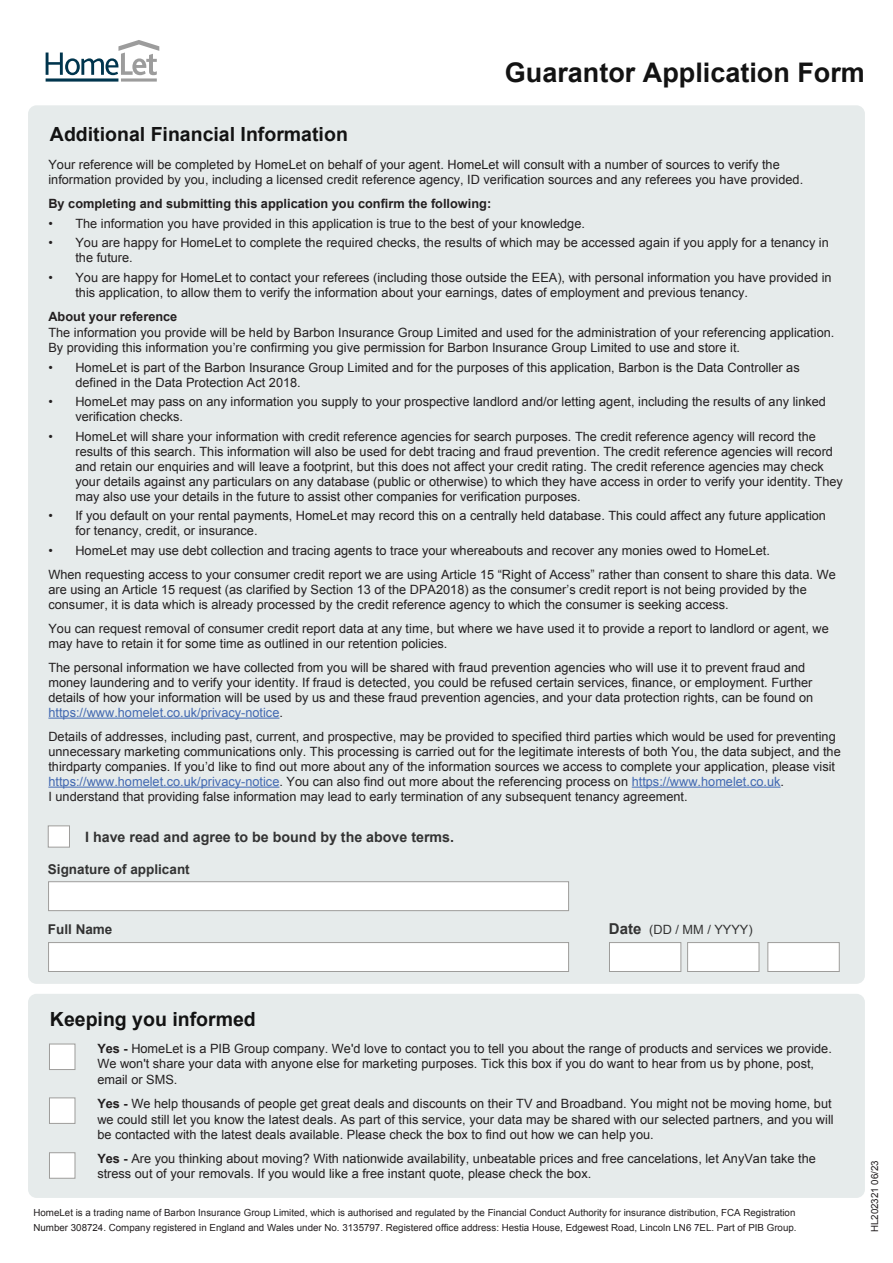
<style>
.page{position:relative;width:893px;height:1263px;background:#fff}
.page>*{position:absolute;margin:0;border:0;box-sizing:border-box;transform-origin:0 0}
.t1{font:700 27px "Arial";color:#131313}
.t2{font:700 19.5px "Arial";color:#131313}
.t3{font:700 14.25px "Arial";color:#333}
.t4{font:700 13.5px "Arial";color:#333}
.t5{font:12.75px/15px "Arial";color:#231f20}
.t6{font:700 12.75px "Arial";color:#231f20}
.t7{font:12.75px "Arial";color:#333}
.t8{font:9.75px/15.6px "Arial";color:#231f20}
.s1{color:#4168b1}
.s2{color:#4068b2}
.s3{font-weight:700;font-size:15px}
.s4{font-weight:700}
</style>
<div class="page">
<div style="left:28px;top:994px;width:837px;height:204px;background:#e6ebeb;border-radius:9px"></div>
<div style="left:49px;top:1044px;width:26px;height:26px;background:#fff;border:1px solid #9e9d9b"></div>
<div style="left:49px;top:1097px;width:26px;height:27px;background:#fff;border:1px solid #9e9d9b"></div>
<div style="left:49px;top:1152px;width:26px;height:26px;background:#fff;border:1px solid #9e9d9b"></div>
<div style="left:28px;top:105px;width:837px;height:879px;background:#e6ebeb;border-radius:9px"></div>
<hr style="left:48px;top:718px;width:231px;height:1px;background:#4168b1">
<hr style="left:48px;top:787px;width:231px;height:1px;background:#4168b1">
<hr style="left:632px;top:787px;width:149px;height:1px;background:#4068b2">
<div style="left:48px;top:881px;width:521px;height:30px;background:#fff;border:1px solid #9e9d9b"></div>
<div style="left:48px;top:942px;width:521px;height:30px;background:#fff;border:1px solid #9e9d9b"></div>
<div style="left:609px;top:942px;width:72px;height:30px;background:#fff;border:1px solid #9e9d9b"></div>
<div style="left:687px;top:942px;width:72px;height:30px;background:#fff;border:1px solid #9e9d9b"></div>
<div style="left:767px;top:942px;width:73px;height:30px;background:#fff;border:1px solid #9e9d9b"></div>
<div style="left:48px;top:825px;width:22px;height:22px;background:#fff;border:1px solid #9e9d9b"></div>
<svg style="left:46px;top:40px;width:113px;height:42px"></svg>
<h1 class="t1" style="left:505px;top:54px;width:362px">Guarantor Application Form</h1>
<h2 class="t2" style="left:50px;top:122px;width:299px">Additional Financial Information</h2>
<p class="t5" style="left:48px;top:157px;width:756px">Your reference will be completed by HomeLet on behalf of your agent. HomeLet will consult with a number of sources to verify the information provided by you, including a licensed credit reference agency, ID verification sources and any referees you have provided.</p>
<p class="t6" style="left:48px;top:195px;width:444px">By completing and submitting this application you confirm the following:</p>
<p class="t5" style="left:48px;top:216px;width:538px">• The information you have provided in this application is true to the best of your knowledge.</p>
<p class="t5" style="left:75px;top:235px;width:755px;text-indent:-27px">• You are happy for HomeLet to complete the required checks, the results of which may be accessed again if you apply for a tenancy in the future.</p>
<p class="t5" style="left:75px;top:270px;width:758px;text-indent:-27px">• You are happy for HomeLet to contact your referees (including those outside the EEA), with personal information you have provided in this application, to allow them to verify the information about your earnings, dates of employment and previous tenancy.</p>
<p class="t6" style="left:48px;top:308px;width:130px">About your reference</p>
<p class="t5" style="left:48px;top:325px;width:787px">The information you provide will be held by Barbon Insurance Group Limited and used for the administration of your referencing application.<br>By providing this information you’re confirming you give permission for Barbon Insurance Group Limited to use and store it.</p>
<p class="t5" style="left:75px;top:360px;width:726px;text-indent:-27px">• HomeLet is part of the Barbon Insurance Group Limited and for the purposes of this application, Barbon is the Data Controller as defined in the Data Protection Act 2018.</p>
<p class="t5" style="left:75px;top:394px;width:752px;text-indent:-27px">• HomeLet may pass on any information you supply to your prospective landlord and/or letting agent, including the results of any linked verification checks.</p>
<p class="t5" style="left:75px;top:429px;width:769px;text-indent:-27px">• HomeLet will share your information with credit reference agencies for search purposes. The credit reference agency will record the results of this search. This information will also be used for debt tracing and fraud prevention. The credit reference agencies will record and retain our enquiries and will leave a footprint, but this does not affect your credit rating. The credit reference agencies may check your details against any particulars on any database (public or otherwise) to which they have access in order to verify your identity. They may also use your details in the future to assist other companies for verification purposes.</p>
<p class="t5" style="left:75px;top:508px;width:752px;text-indent:-27px">• If you default on your rental payments, HomeLet may record this on a centrally held database. This could affect any future application for tenancy, credit, or insurance.</p>
<p class="t5" style="left:48px;top:538px;width:789px;line-height:24px">• HomeLet may use debt collection and tracing agents to trace your whereabouts and recover any monies owed to HomeLet.<br>When requesting access to your consumer credit report we are using Article 15 “Right of Access” rather than consent to share this data. We</p>
<p class="t5" style="left:48px;top:582px;width:760px">are using an Article 15 request (as clarified by Section 13 of the DPA2018) as the consumer’s credit report is not being provided by the consumer, it is data which is already processed by the credit reference agency to which the consumer is seeking access.</p>
<p class="t5" style="left:48px;top:621px;width:782px">You can request removal of consumer credit report data at any time, but where we have used it to provide a report to landlord or agent, we may have to retain it for some time as outlined in our retention policies.</p>
<p class="t5" style="left:48px;top:660px;width:766px">The personal information we have collected from you will be shared with fraud prevention agencies who will use it to prevent fraud and money laundering and to verify your identity. If fraud is detected, you could be refused certain services, finance, or employment. Further details of how your information will be used by us and these fraud prevention agencies, and your data protection rights, can be found on <span class="s1">https://www.homelet.co.uk/privacy-notice</span>.</p>
<p class="t5" style="left:48px;top:729px;width:794px">Details of addresses, including past, current, and prospective, may be provided to specified third parties which would be used for preventing unnecessary marketing communications only. This processing is carried out for the legitimate interests of both You, the data subject, and the thirdparty companies. If you’d like to find out more about any of the information sources we access to complete your application, please visit <span class="s1">https://www.homelet.co.uk/privacy-notice</span>. You can also find out more about the referencing process on <span class="s2">https://www.homelet.co.uk</span>.<br>I understand that providing false information may lead to early termination of any subsequent tenancy agreement.</p>
<p class="t3" style="left:85px;top:828px;width:371px">I have read and agree to be bound by the above terms.</p>
<p class="t4" style="left:48px;top:860px;width:143px">Signature of applicant</p>
<p class="t4" style="left:48px;top:921px;width:66px">Full Name</p>
<p class="t7" style="left:609px;top:921px;width:145px"><span class="s3">Date</span> (DD / MM / YYYY)</p>
<h2 class="t2" style="left:50px;top:1006px;width:207px">Keeping you informed</h2>
<p class="t5" style="left:97px;top:1041px;width:736px"><span class="s4">Yes -</span> HomeLet is a PIB Group company. We'd love to contact you to tell you about the range of products and services we provide.<br>We won't share your data with anyone else for marketing purposes. Tick this box if you do want to hear from us by phone, post, email or SMS.</p>
<p class="t5" style="left:97px;top:1096px;width:738px"><span class="s4">Yes -</span> We help thousands of people get great deals and discounts on their TV and Broadband. You might not be moving home, but we could still let you know the latest deals. As part of this service, your data may be shared with our selected partners, and you will be contacted with the latest deals available. Please check the box to find out how we can help you.</p>
<p class="t5" style="left:97px;top:1151px;width:720px"><span class="s4">Yes -</span> Are you thinking about moving? With nationwide availability, unbeatable prices and free cancelations, let AnyVan take the stress out of your removals. If you would like a free instant quote, please check the box.</p>
<p class="t8" style="left:33px;top:1204px;width:765px">HomeLet is a trading name of Barbon Insurance Group Limited, which is authorised and regulated by the Financial Conduct Authority for insurance distribution, FCA Registration<br>Number 308724. Company registered in England and Wales under No. 3135797. Registered office address: Hestia House, Edgewest Road, Lincoln LN6 7EL. Part of PIB Group.</p>
<p class="t8" style="left:867px;top:1232px;width:74px;rotate:-90deg">HL202321 06/23</p>
</div>
